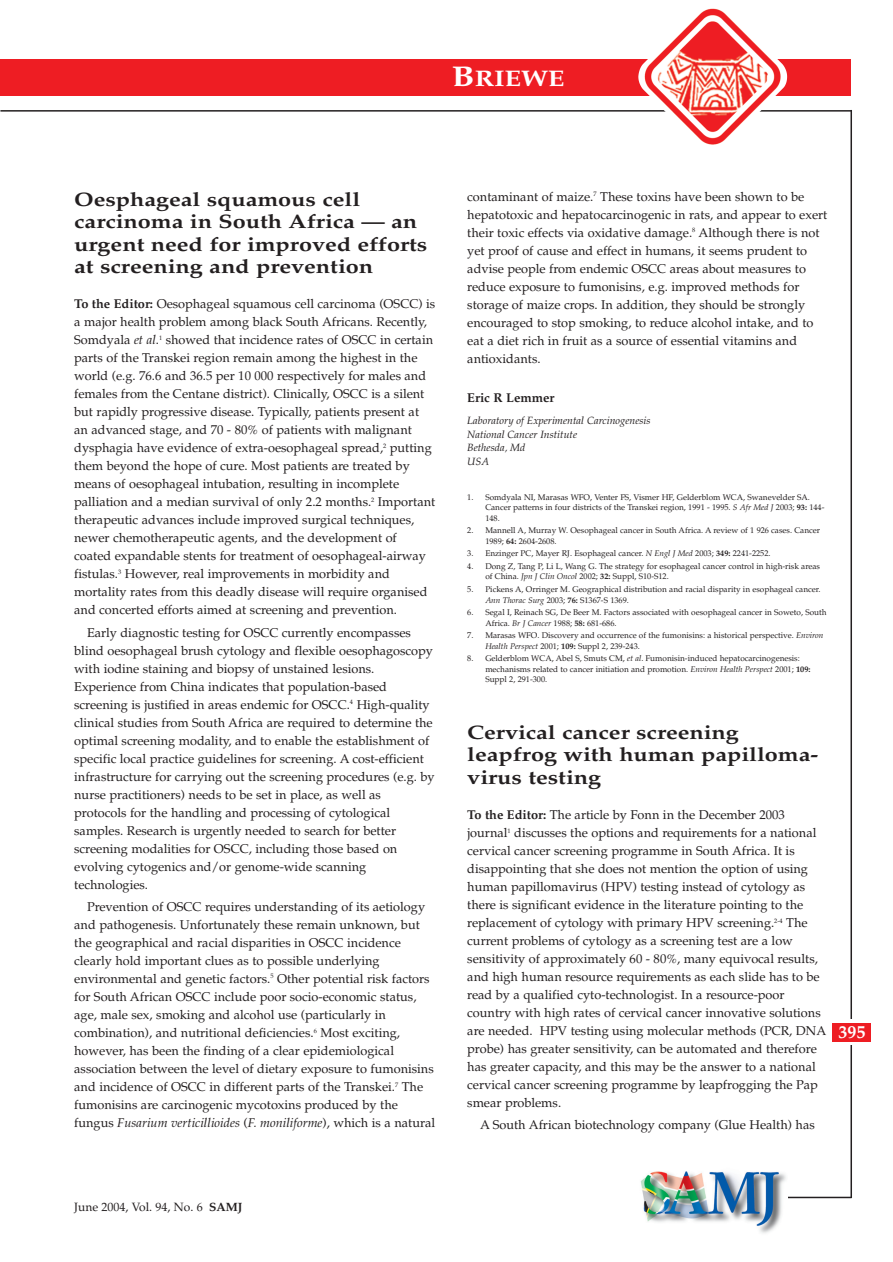
<style>
.page{position:relative;width:893px;height:1262px;background:#fff}
.page>*{position:absolute;margin:0;border:0;box-sizing:border-box;transform-origin:0 0}
.t1{font:700 22.5px "Palatino";color:#fff;scale:1.2 1}
.t2{font:700 19.5px/22.5px "Palatino";color:#231f20;scale:1.2 1}
.t3{font:700 18px "Palatino";color:#fff}
.t4{font:12.75px/18px "Palatino";color:#231f20}
.t5{font:700 12.75px "Palatino";color:#231f20}
.t6{font:12px "Palatino";color:#231f20}
.t7{font:italic 10.5px/13.5px "Palatino";color:#231f20}
.t8{font:8.25px/10.5px "Palatino";color:#231f20}
.s1{font-size:28.5px}
.s2{font-weight:700}
.s3{font-style:italic}
</style>
<div class="page">
<hr style="left:850px;top:110px;width:2px;height:1088px;background:#231f20">
<div style="left:836px;top:1019px;width:28px;height:26px;background:#fff"></div>
<hr style="left:788px;top:1196px;width:63px;height:2px;background:#231f20">
<div style="left:0;top:59px;width:851px;height:36px;background:#ee1d23"></div>
<hr style="left:0;top:110px;width:851px;height:2px;background:#231f20">
<img style="left:640px;top:1171px;width:146px;height:62px">
<img style="left:638px;top:8px;width:149px;height:137px">
<div style="left:832px;top:1023px;width:39px;height:19px;background:#ee1d23"></div>
<h1 class="t1" style="left:452px;top:69px;width:95px"><span class="s1">B</span>RIEWE</h1>
<h2 class="t2" style="left:74px;top:190px;width:296px">Oesphageal squamous cell carcinoma in South Africa — an urgent need for improved efforts at screening and prevention</h2>
<p class="t4" style="left:74px;top:296px;width:362px"><span class="s2">To the Editor:</span> Oesophageal squamous cell carcinoma (OSCC) is a major health problem among black South Africans. Recently, Somdyala <span class="s3">et al</span>.<sup>1</sup> showed that incidence rates of OSCC in certain parts of the Transkei region remain among the highest in the world (e.g. 76.6 and 36.5 per 10 000 respectively for males and females from the Centane district). Clinically, OSCC is a silent but rapidly progressive disease. Typically, patients present at an advanced stage, and 70 - 80% of patients with malignant dysphagia have evidence of extra-oesophageal spread,<sup>2</sup> putting them beyond the hope of cure. Most patients are treated by means of oesophageal intubation, resulting in incomplete palliation and a median survival of only 2.2 months.<sup>2</sup> Important therapeutic advances include improved surgical techniques, newer chemotherapeutic agents, and the development of coated expandable stents for treatment of oesophageal-airway fistulas.<sup>3</sup> However, real improvements in morbidity and mortality rates from this deadly disease will require organised and concerted efforts aimed at screening and prevention.</p>
<p class="t4" style="left:74px;top:624px;width:362px;text-indent:13px">Early diagnostic testing for OSCC currently encompasses blind oesophageal brush cytology and flexible oesophagoscopy with iodine staining and biopsy of unstained lesions.<br>Experience from China indicates that population-based screening is justified in areas endemic for OSCC.<sup>4</sup> High-quality clinical studies from South Africa are required to determine the optimal screening modality, and to enable the establishment of specific local practice guidelines for screening. A cost-efficient infrastructure for carrying out the screening procedures (e.g. by nurse practitioners) needs to be set in place, as well as protocols for the handling and processing of cytological samples. Research is urgently needed to search for better screening modalities for OSCC, including those based on evolving cytogenics and/or genome-wide scanning technologies.</p>
<p class="t4" style="left:74px;top:899px;width:362px;text-indent:13px">Prevention of OSCC requires understanding of its aetiology and pathogenesis. Unfortunately these remain unknown, but the geographical and racial disparities in OSCC incidence clearly hold important clues as to possible underlying environmental and genetic factors.<sup>5</sup> Other potential risk factors for South African OSCC include poor socio-economic status, age, male sex, smoking and alcohol use (particularly in combination), and nutritional deficiencies.<sup>6</sup> Most exciting, however, has been the finding of a clear epidemiological association between the level of dietary exposure to fumonisins and incidence of OSCC in different parts of the Transkei.<sup>7</sup> The fumonisins are carcinogenic mycotoxins produced by the fungus <span class="s3">Fusarium verticillioides</span> (<span class="s3">F. moniliforme</span>), which is a natural</p>
<p class="t6" style="left:74px;top:1202px;width:170px">June 2004, Vol. 94, No. 6 <span class="s2">SAMJ</span></p>
<p class="t4" style="left:467px;top:189px;width:361px">contaminant of maize.<sup>7</sup> These toxins have been shown to be hepatotoxic and hepatocarcinogenic in rats, and appear to exert their toxic effects via oxidative damage.<sup>8</sup> Although there is not yet proof of cause and effect in humans, it seems prudent to advise people from endemic OSCC areas about measures to reduce exposure to fumonisins, e.g. improved methods for storage of maize crops. In addition, they should be strongly encouraged to stop smoking, to reduce alcohol intake, and to eat a diet rich in fruit as a source of essential vitamins and antioxidants.</p>
<p class="t5" style="left:467px;top:393px;width:89px">Eric R Lemmer</p>
<p class="t7" style="left:467px;top:415px;width:185px">Laboratory of Experimental Carcinogenesis<br>National Cancer Institute<br>Bethesda, Md<br>USA</p>
<p class="t8" style="left:485px;top:492px;width:340px;text-indent:-18px">1. Somdyala NI, Marasas WFO, Venter FS, Vismer HF, Gelderblom WCA, Swanevelder SA.<br>Cancer patterns in four districts of the Transkei region, 1991 - 1995. <span class="s3">S Afr Med J</span> 2003; <span class="s2">93:</span> 144-<br>148.</p>
<p class="t8" style="left:485px;top:526px;width:336px;text-indent:-18px">2. Mannell A, Murray W. Oesophageal cancer in South Africa. A review of 1 926 cases. Cancer<br>1989; <span class="s2">64:</span> 2604-2608.</p>
<p class="t8" style="left:467px;top:549px;width:305px">3. Enzinger PC, Mayer RJ. Esophageal cancer. <span class="s3">N Engl J Med</span> 2003; <span class="s2">349:</span> 2241-2252.</p>
<p class="t8" style="left:485px;top:562px;width:336px;text-indent:-18px">4. Dong Z, Tang P, Li L, Wang G. The strategy for esophageal cancer control in high-risk areas of China. <span class="s3">Jpn J Clin Oncol</span> 2002; <span class="s2">32:</span> Suppl, S10-S12.</p>
<p class="t8" style="left:485px;top:585px;width:337px;text-indent:-18px">5. Pickens A, Orringer M. Geographical distribution and racial disparity in esophageal cancer.<br><span class="s3">Ann Thorac Surg</span> 2003; <span class="s2">76:</span> S1367-S 1369.</p>
<p class="t8" style="left:485px;top:608px;width:343px;text-indent:-18px">6. Segal I, Reinach SG, De Beer M. Factors associated with oesophageal cancer in Soweto, South<br>Africa. <span class="s3">Br J Cancer</span> 1988; <span class="s2">58:</span> 681-686.</p>
<p class="t8" style="left:485px;top:631px;width:340px;text-indent:-18px">7. Marasas WFO. Discovery and occurrence of the fumonisins: a historical perspective. <span class="s3">Environ<br>Health Perspect</span> 2001; <span class="s2">109:</span> Suppl 2, 239-243.</p>
<p class="t8" style="left:485px;top:654px;width:327px;text-indent:-18px">8. Gelderblom WCA, Abel S, Smuts CM, <span class="s3">et al</span>. Fumonisin-induced hepatocarcinogenesis: mechanisms related to cancer initiation and promotion. <span class="s3">Environ Health Perspect</span> 2001; <span class="s2">109:<br></span>Suppl 2, 291-300.</p>
<h2 class="t2" style="left:467px;top:723px;width:294px">Cervical cancer screening leapfrog with human papilloma&shy;virus testing</h2>
<p class="t4" style="left:467px;top:807px;width:360px"><span class="s2">To the Editor:</span> The article by Fonn in the December 2003 journal<sup>1</sup> discusses the options and requirements for a national cervical cancer screening programme in South Africa. It is disappointing that she does not mention the option of using human papillomavirus (HPV) testing instead of cytology as there is significant evidence in the literature pointing to the replacement of cytology with primary HPV screening.<sup>2-4</sup> The current problems of cytology as a screening test are a low sensitivity of approximately 60 - 80%, many equivocal results, and high human resource requirements as each slide has to be read by a qualified cyto-technologist. In a resource-poor country with high rates of cervical cancer innovative solutions are needed. HPV testing using molecular methods (PCR, DNA probe) has greater sensitivity, can be automated and therefore has greater capacity, and this may be the answer to a national cervical cancer screening programme by leapfrogging the Pap smear problems.</p>
<p class="t4" style="left:480px;top:1117px;width:336px">A South African biotechnology company (Glue Health) has</p>
<h3 class="t3" style="left:838px;top:1025px;width:28px">395</h3>
</div>
